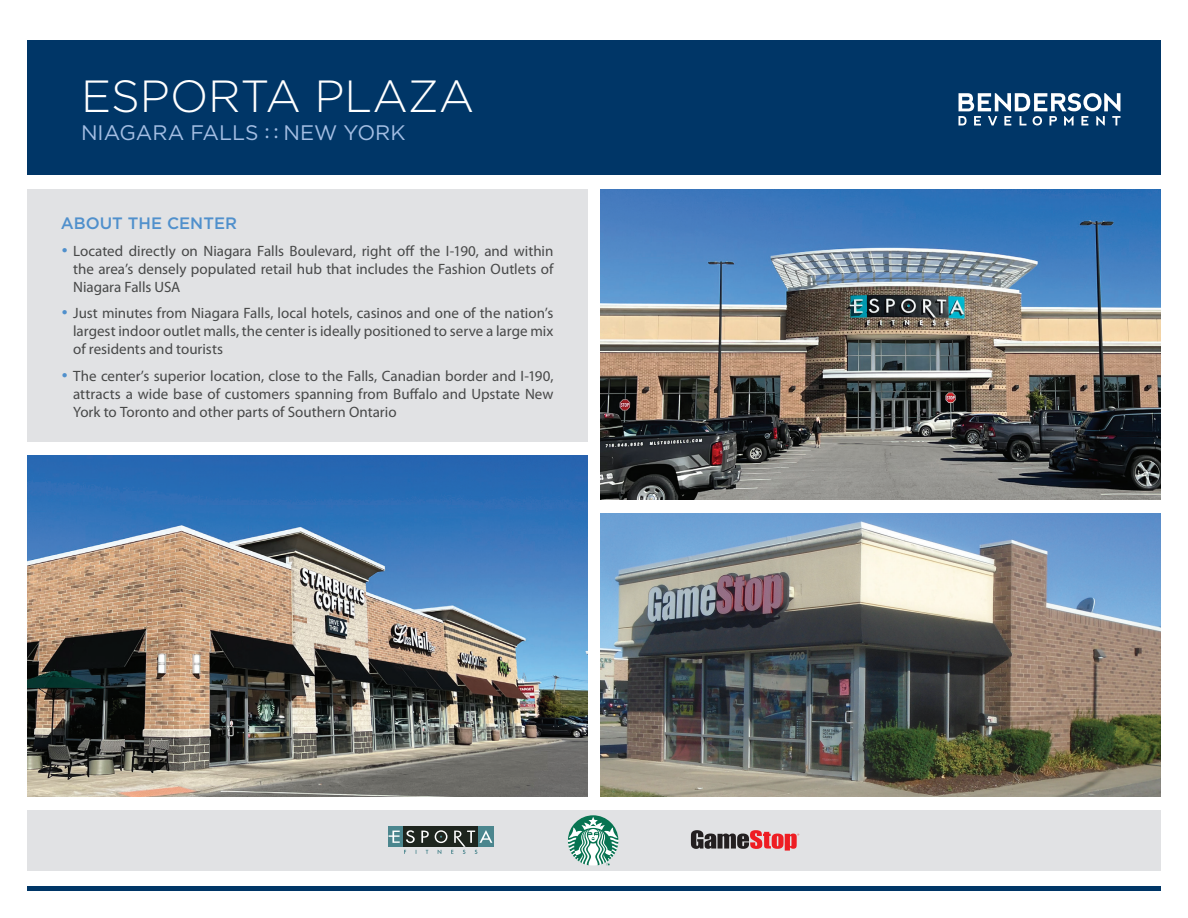
<style>
.page{position:relative;width:1188px;height:918px;background:#fff}
.page>*{position:absolute;margin:0;border:0;box-sizing:border-box;transform-origin:0 0}
.t1{font:300 45px "Gotham";color:#fff}
.t2{font:21px "Gotham";color:#a4bee3}
.t3{font:500 16.5px "Gotham";color:#5090cc}
.t4{font:15px/18px "Myriad Pro";color:#474848;text-align:justify}
.s1{font-family:"Myriad Pro"}
.s2{font-family:"Gotham";font-size:16.5px;color:#5090cc}
</style>
<div class="page">
<img style="left:601px;top:189px;width:560px;height:311px">
<img style="left:601px;top:513px;width:560px;height:283px">
<div style="left:27px;top:810px;width:1134px;height:61px;background:#e1e2e4"></div>
<img style="left:27px;top:455px;width:560px;height:341px">
<div style="left:27px;top:40px;width:1134px;height:136px;background:#003667"></div>
<svg style="left:958px;top:93px;width:163px;height:32px"></svg>
<hr style="left:27px;top:887px;width:1134px;height:4px;background:#003667">
<div style="left:27px;top:189px;width:560px;height:253px;background:#e1e2e4"></div>
<div style="left:389px;top:827px;width:15px;height:20px;background:#4b868e"></div>
<div style="left:478px;top:827px;width:16px;height:20px;background:#4b868e"></div>
<div style="left:404px;top:827px;width:74px;height:20px;background:#1e251e"></div>
<svg style="left:389px;top:830px;width:103px;height:24px"></svg>
<svg style="left:568px;top:815px;width:50px;height:50px"></svg>
<svg style="left:691px;top:830px;width:108px;height:21px"></svg>
<h1 class="t1" style="left:81px;top:68px;width:395px">ESPORTA PLAZA</h1>
<h2 class="t2" style="left:81px;top:119px;width:326px">NIAGARA FALLS <span class="s1">: :</span> NEW YORK</h2>
<p class="t3" style="left:61px;top:212px;width:178px">ABOUT THE CENTER</p>
<p class="t4" style="left:73px;top:241px;width:482px;text-indent:-12px"><span class="s2">•</span> Located directly on Niagara Falls Boulevard, right off the I-190, and within the area’s densely populated retail hub that includes the Fashion Outlets of Niagara Falls USA</p>
<p class="t4" style="left:73px;top:304px;width:482px;text-indent:-12px"><span class="s2">•</span> Just minutes from Niagara Falls, local hotels, casinos and one of the nation’s largest indoor outlet malls, the center is ideally positioned to serve a large mix of residents and tourists</p>
<p class="t4" style="left:73px;top:367px;width:482px;text-indent:-12px"><span class="s2">•</span> The center’s superior location, close to the Falls, Canadian border and I-190, attracts a wide base of customers spanning from Buffalo and Upstate New York to Toronto and other parts of Southern Ontario</p>
</div>
